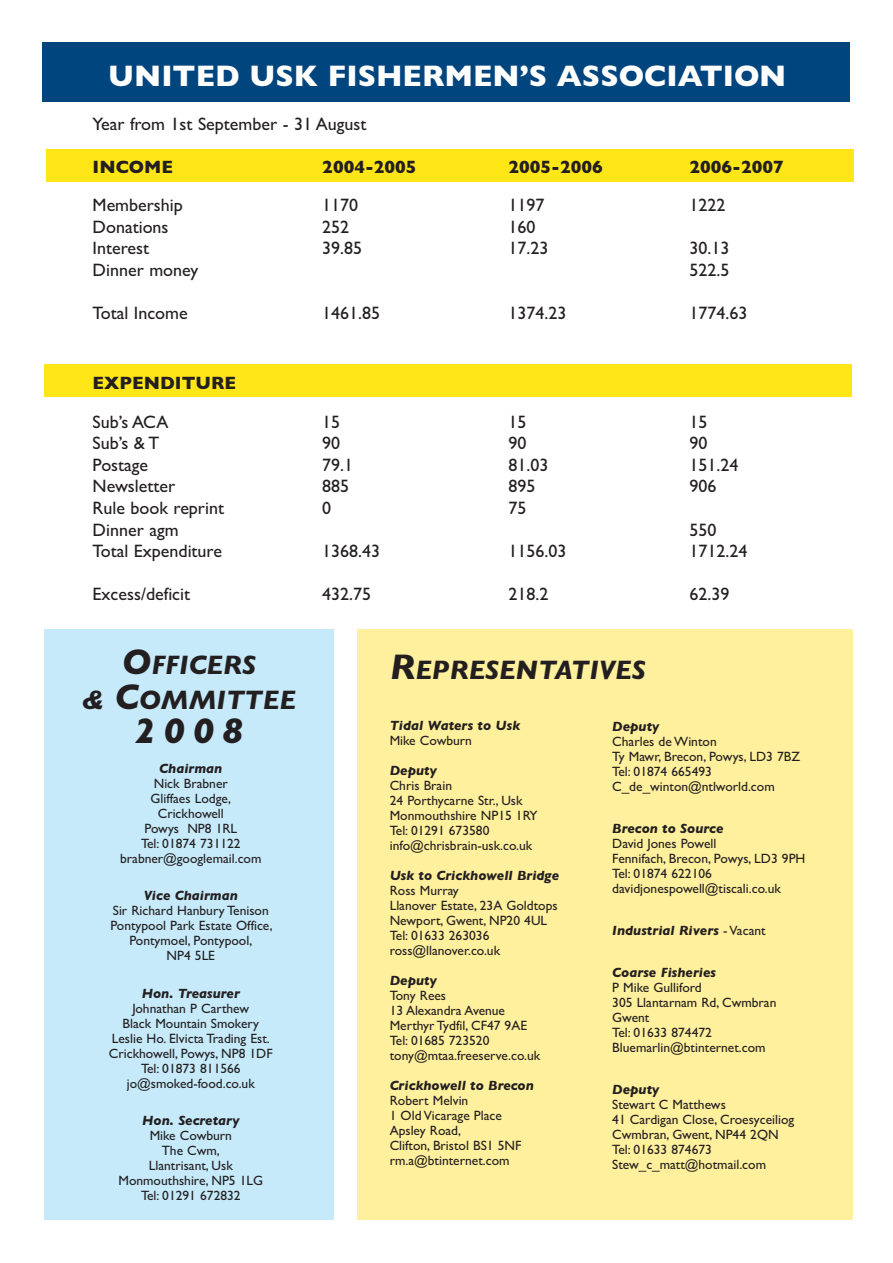
<style>
.page{position:relative;width:893px;height:1263px;background:#fff}
.page>*{position:absolute;margin:0;border:0;box-sizing:border-box;transform-origin:0 0}
.t1{font:italic 700 36px "Gill Sans";color:#231f20}
.t2{font:700 30px "Gill Sans";color:#fff}
.t3{font:italic 700 27px/34.5px "Gill Sans";color:#231f20;text-align:center}
.t4{font:18px "Gill Sans";color:#231f20}
.t5{font:700 18px "Gill Sans";color:#231f20}
.t6{font:13.5px/15px "Gill Sans";color:#231f20}
.t7{font:italic 700 13.5px "Gill Sans";color:#231f20}
.s1{font-size:36px}
.s2{font-weight:400;font-style:normal}
</style>
<div class="page">
<div style="left:357px;top:629px;width:495px;height:591px;background:#fff09d"></div>
<div style="left:45px;top:629px;width:289px;height:591px;background:#c6eafa"></div>
<div style="left:44px;top:365px;width:808px;height:32px;background:#ffe616"></div>
<div style="left:46px;top:150px;width:808px;height:32px;background:#ffe616"></div>
<div style="left:43px;top:43px;width:807px;height:59px;background:#01457f"></div>
<h2 class="t2" style="left:108px;top:58px;width:680px">UNITED USK FISHERMEN’S ASSOCIATION</h2>
<h3 class="t4" style="left:93px;top:114px;width:275px">Year from 1st September - 31 August</h3>
<h3 class="t5" style="left:93px;top:156px;width:82px">INCOME</h3>
<h3 class="t5" style="left:322px;top:156px;width:96px">2004-2005</h3>
<h3 class="t5" style="left:508px;top:156px;width:96px">2005-2006</h3>
<h3 class="t5" style="left:689px;top:156px;width:96px">2006-2007</h3>
<h3 class="t4" style="left:93px;top:194px;width:92px">Membership</h3>
<h3 class="t4" style="left:322px;top:194px;width:37px">1170</h3>
<h3 class="t4" style="left:508px;top:194px;width:37px">1197</h3>
<h3 class="t4" style="left:689px;top:194px;width:37px">1222</h3>
<h3 class="t4" style="left:93px;top:216px;width:77px">Donations</h3>
<h3 class="t4" style="left:322px;top:216px;width:28px">252</h3>
<h3 class="t4" style="left:508px;top:216px;width:28px">160</h3>
<h3 class="t4" style="left:93px;top:238px;width:58px">Interest</h3>
<h3 class="t4" style="left:322px;top:238px;width:41px">39.85</h3>
<h3 class="t4" style="left:508px;top:238px;width:41px">17.23</h3>
<h3 class="t4" style="left:689px;top:238px;width:41px">30.13</h3>
<h3 class="t4" style="left:93px;top:259px;width:107px">Dinner money</h3>
<h3 class="t4" style="left:689px;top:259px;width:41px">522.5</h3>
<h3 class="t4" style="left:93px;top:302px;width:97px">Total Income</h3>
<h3 class="t4" style="left:322px;top:302px;width:59px">1461.85</h3>
<h3 class="t4" style="left:508px;top:302px;width:59px">1374.23</h3>
<h3 class="t4" style="left:689px;top:302px;width:59px">1774.63</h3>
<h3 class="t5" style="left:93px;top:373px;width:145px">EXPENDITURE</h3>
<h3 class="t4" style="left:93px;top:411px;width:77px">Sub’s ACA</h3>
<h3 class="t4" style="left:322px;top:411px;width:19px">15</h3>
<h3 class="t4" style="left:508px;top:411px;width:19px">15</h3>
<h3 class="t4" style="left:689px;top:411px;width:19px">15</h3>
<h3 class="t4" style="left:93px;top:432px;width:68px">Sub’s &amp; T</h3>
<h3 class="t4" style="left:322px;top:432px;width:19px">90</h3>
<h3 class="t4" style="left:508px;top:432px;width:19px">90</h3>
<h3 class="t4" style="left:689px;top:432px;width:19px">90</h3>
<h3 class="t4" style="left:93px;top:454px;width:57px">Postage</h3>
<h3 class="t4" style="left:322px;top:454px;width:32px">79.1</h3>
<h3 class="t4" style="left:508px;top:454px;width:41px">81.03</h3>
<h3 class="t4" style="left:689px;top:454px;width:50px">151.24</h3>
<h3 class="t4" style="left:93px;top:476px;width:84px">Newsletter</h3>
<h3 class="t4" style="left:322px;top:476px;width:28px">885</h3>
<h3 class="t4" style="left:508px;top:476px;width:28px">895</h3>
<h3 class="t4" style="left:689px;top:476px;width:28px">906</h3>
<h3 class="t4" style="left:93px;top:497px;width:133px">Rule book reprint</h3>
<h3 class="t4" style="left:322px;top:497px;width:10px">0</h3>
<h3 class="t4" style="left:508px;top:497px;width:19px">75</h3>
<h3 class="t4" style="left:93px;top:519px;width:87px">Dinner agm</h3>
<h3 class="t4" style="left:689px;top:519px;width:28px">550</h3>
<h3 class="t4" style="left:93px;top:540px;width:131px">Total Expenditure</h3>
<h3 class="t4" style="left:322px;top:540px;width:59px">1368.43</h3>
<h3 class="t4" style="left:508px;top:540px;width:59px">1156.03</h3>
<h3 class="t4" style="left:689px;top:540px;width:59px">1712.24</h3>
<h3 class="t4" style="left:93px;top:584px;width:99px">Excess/deficit</h3>
<h3 class="t4" style="left:322px;top:584px;width:50px">432.75</h3>
<h3 class="t4" style="left:508px;top:584px;width:41px">218.2</h3>
<h3 class="t4" style="left:689px;top:584px;width:41px">62.39</h3>
<h3 class="t3" style="left:82px;top:648px;width:215px"><span class="s1">O</span>FFICERS<br>&amp; <span class="s1">C</span>OMMITTEE</h3>
<h1 class="t1" style="left:134px;top:710px;width:111px">2008</h1>
<p class="t7" style="left:159px;top:760px;width:65px">Chairman</p>
<p class="t6" style="left:120px;top:775px;width:143px;text-align:center">Nick Brabner<br>Gliffaes Lodge,<br>Crickhowell<br>Powys NP8 1RL<br>Tel: 01874 731122 brabner@googlemail.com</p>
<p class="t7" style="left:144px;top:887px;width:96px">Vice Chairman</p>
<p class="t6" style="left:110px;top:903px;width:164px;text-align:center">Sir Richard Hanbury Tenison<br>Pontypool Park Estate Office,<br>Pontymoel, Pontypool,<br>NP4 5LE</p>
<p class="t7" style="left:142px;top:985px;width:100px">Hon. Treasurer</p>
<p class="t6" style="left:109px;top:1000px;width:165px;text-align:center">Johnathan P Carthew<br>Black Mountain Smokery<br>Leslie Ho. Elvicta Trading Est.<br>Crickhowell, Powys, NP8 1DF<br>Tel: 01873 811566 jo@smoked-food.co.uk</p>
<p class="t7" style="left:142px;top:1112px;width:99px">Hon. Secretary</p>
<p class="t6" style="left:118px;top:1128px;width:146px;text-align:center">Mike Cowburn<br>The Cwm,<br>Llantrisant, Usk<br>Monmouthshire, NP5 1LG<br>Tel: 01291 672832</p>
<h3 class="t3" style="left:390px;top:652px;width:257px"><span class="s1">R</span>EPRESENTATIVES</h3>
<p class="t7" style="left:390px;top:717px;width:132px">Tidal Waters to Usk</p>
<p class="t6" style="left:390px;top:732px;width:84px">Mike Cowburn</p>
<p class="t7" style="left:390px;top:762px;width:48px">Deputy</p>
<p class="t6" style="left:390px;top:777px;width:149px">Chris Brain<br>24 Porthycarne Str., Usk<br>Monmouthshire NP15 1RY<br>Tel: 01291 673580 info@chrisbrain-usk.co.uk</p>
<p class="t7" style="left:390px;top:867px;width:171px">Usk to Crickhowell Bridge</p>
<p class="t6" style="left:390px;top:882px;width:169px">Ross Murray<br>Llanover Estate, 23A Goldtops<br>Newport, Gwent, NP20 4UL<br>Tel: 01633 263036 ross@llanover.co.uk</p>
<p class="t7" style="left:390px;top:972px;width:48px">Deputy</p>
<p class="t6" style="left:390px;top:987px;width:152px">Tony Rees<br>13 Alexandra Avenue<br>Merthyr Tydfil, CF47 9AE<br>Tel: 01685 723520 tony@mtaa.freeserve.co.uk</p>
<p class="t7" style="left:390px;top:1077px;width:146px">Crickhowell to Brecon</p>
<p class="t6" style="left:390px;top:1092px;width:133px">Robert Melvin<br>1 Old Vicarage Place<br>Apsley Road,<br>Clifton, Bristol BS1 5NF rm.a@btinternet.com</p>
<p class="t7" style="left:612px;top:718px;width:48px">Deputy</p>
<p class="t6" style="left:612px;top:734px;width:189px">Charles de Winton<br>Ty Mawr, Brecon, Powys, LD3 7BZ<br>Tel: 01874 665493<br>C_de_winton@ntlworld.com</p>
<p class="t7" style="left:612px;top:820px;width:113px">Brecon to Source</p>
<p class="t6" style="left:612px;top:836px;width:195px">David Jones Powell<br>Fennifach, Brecon, Powys, LD3 9PH<br>Tel: 01874 622106 davidjonespowell@tiscali.co.uk</p>
<p class="t7" style="left:612px;top:922px;width:155px">Industrial Rivers <span class="s2">- Vacant</span></p>
<p class="t7" style="left:612px;top:964px;width:105px">Coarse Fisheries</p>
<p class="t6" style="left:612px;top:980px;width:166px">P Mike Gulliford<br>305 Llantarnam Rd, Cwmbran<br>Gwent<br>Tel: 01633 874472<br>Bluemarlin@btinternet.com</p>
<p class="t7" style="left:612px;top:1081px;width:48px">Deputy</p>
<p class="t6" style="left:612px;top:1097px;width:184px">Stewart C Matthews<br>41 Cardigan Close, Croesyceiliog<br>Cwmbran, Gwent, NP44 2QN<br>Tel: 01633 874673<br>Stew_c_matt@hotmail.com</p>
</div>
